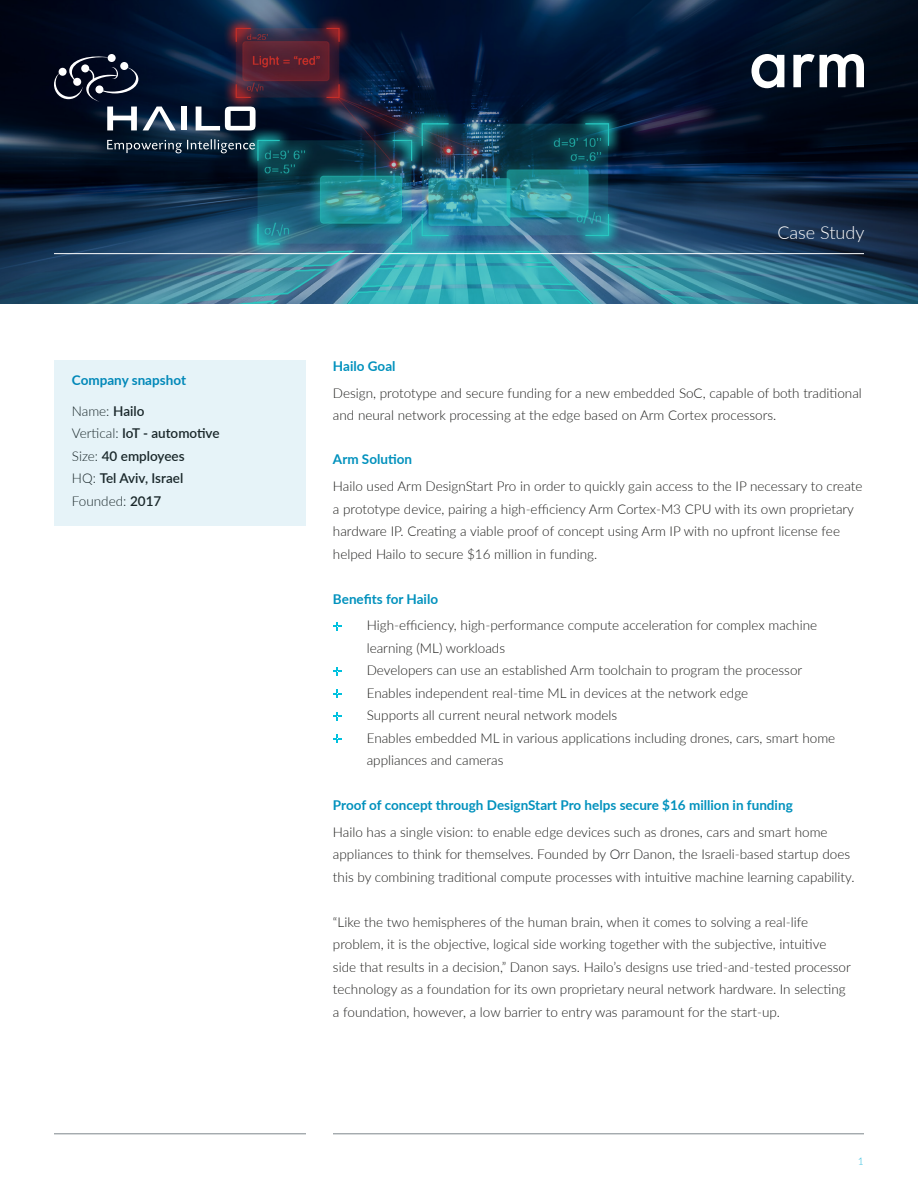
<style>
.page{position:relative;width:918px;height:1188px;background:#fff}
.page>*{position:absolute;margin:0;border:0;box-sizing:border-box;transform-origin:0 0}
.t1{font:300 18px "Lato";color:#fff}
.t2{font:300 13.5px/22.5px "Lato";color:#1d1d1b}
.t3{font:700 13.5px "Lato";color:#0091bd}
.t4{font:600 13.5px/22.5px "Lato";color:#1d1d1b}
.t5{font:700 13.5px "Lato";color:#0088b9}
.t6{font:300 10.5px "Lato";color:#2abbdc}
.s1{font-weight:300}
</style>
<div class="page">
<img style="left:0;top:0;width:918px;height:304px">
<svg style="left:752px;top:54px;width:112px;height:34px"></svg>
<hr style="left:54px;top:253px;width:810px;height:1px;background:#fff">
<svg style="left:333px;top:622px;width:8px;height:8px"></svg>
<svg style="left:333px;top:667px;width:8px;height:8px"></svg>
<svg style="left:333px;top:690px;width:8px;height:8px"></svg>
<svg style="left:333px;top:712px;width:8px;height:8px"></svg>
<svg style="left:333px;top:735px;width:8px;height:8px"></svg>
<hr style="left:333px;top:1134px;width:531px;height:1px;background:#7d868c">
<hr style="left:54px;top:1134px;width:252px;height:1px;background:#7d868c">
<div style="left:54px;top:360px;width:252px;height:166px;background:#e6f3f8"></div>
<svg style="left:54px;top:56px;width:122px;height:74px;background:#263043"></svg>
<div style="left:181px;top:107px;width:6px;height:23px;background:#fff"></div>
<svg style="left:196px;top:107px;width:60px;height:23px"></svg>
<svg style="left:107px;top:139px;width:148px;height:14px;background:#334757"></svg>
<p class="t5" style="left:72px;top:370px;width:116px">Company snapshot</p>
<p class="t4" style="left:72px;top:399px;width:149px"><span class="s1">Name:</span> Hailo<br><span class="s1">Vertical:</span> IoT - automotive<br><span class="s1">Size:</span> 40 employees<br><span class="s1">HQ:</span> Tel Aviv, Israel<br><span class="s1">Founded:</span> 2017</p>
<h1 class="t1" style="left:777px;top:220px;width:88px">Case Study</h1>
<p class="t3" style="left:333px;top:356px;width:64px">Hailo Goal</p>
<p class="t2" style="left:333px;top:381px;width:530px">Design, prototype and secure funding for a new embedded SoC, capable of both traditional and neural network processing at the edge based on Arm Cortex processors.</p>
<p class="t3" style="left:333px;top:449px;width:81px">Arm Solution</p>
<p class="t2" style="left:333px;top:474px;width:531px">Hailo used Arm DesignStart Pro in order to quickly gain access to the IP necessary to create a prototype device, pairing a high-efficiency Arm Cortex-M3 CPU with its own proprietary hardware IP. Creating a viable proof of concept using Arm IP with no upfront license fee helped Hailo to secure $16 million in funding.</p>
<p class="t3" style="left:333px;top:589px;width:107px">Benefits for Hailo</p>
<p class="t2" style="left:367px;top:614px;width:470px">High-efficiency, high-performance compute acceleration for complex machine learning (ML) workloads<br>Developers can use an established Arm toolchain to program the processor Enables independent real-time ML in devices at the network edge<br>Supports all current neural network models<br>Enables embedded ML in various applications including drones, cars, smart home appliances and cameras</p>
<p class="t3" style="left:333px;top:795px;width:461px">Proof of concept through DesignStart Pro helps secure $16 million in funding</p>
<p class="t2" style="left:333px;top:820px;width:523px">Hailo has a single vision: to enable edge devices such as drones, cars and smart home appliances to think for themselves. Founded by Orr Danon, the Israeli-based startup does this by combining traditional compute processes with intuitive machine learning capability.</p>
<p class="t2" style="left:333px;top:910px;width:519px">“Like the two hemispheres of the human brain, when it comes to solving a real-life problem, it is the objective, logical side working together with the subjective, intuitive side that results in a decision,” Danon says. Hailo’s designs use tried-and-tested processor technology as a foundation for its own proprietary neural network hardware. In selecting a foundation, however, a low barrier to entry was paramount for the start-up.</p>
<p class="t6" style="left:858px;top:1154px;width:8px">1</p>
</div>
